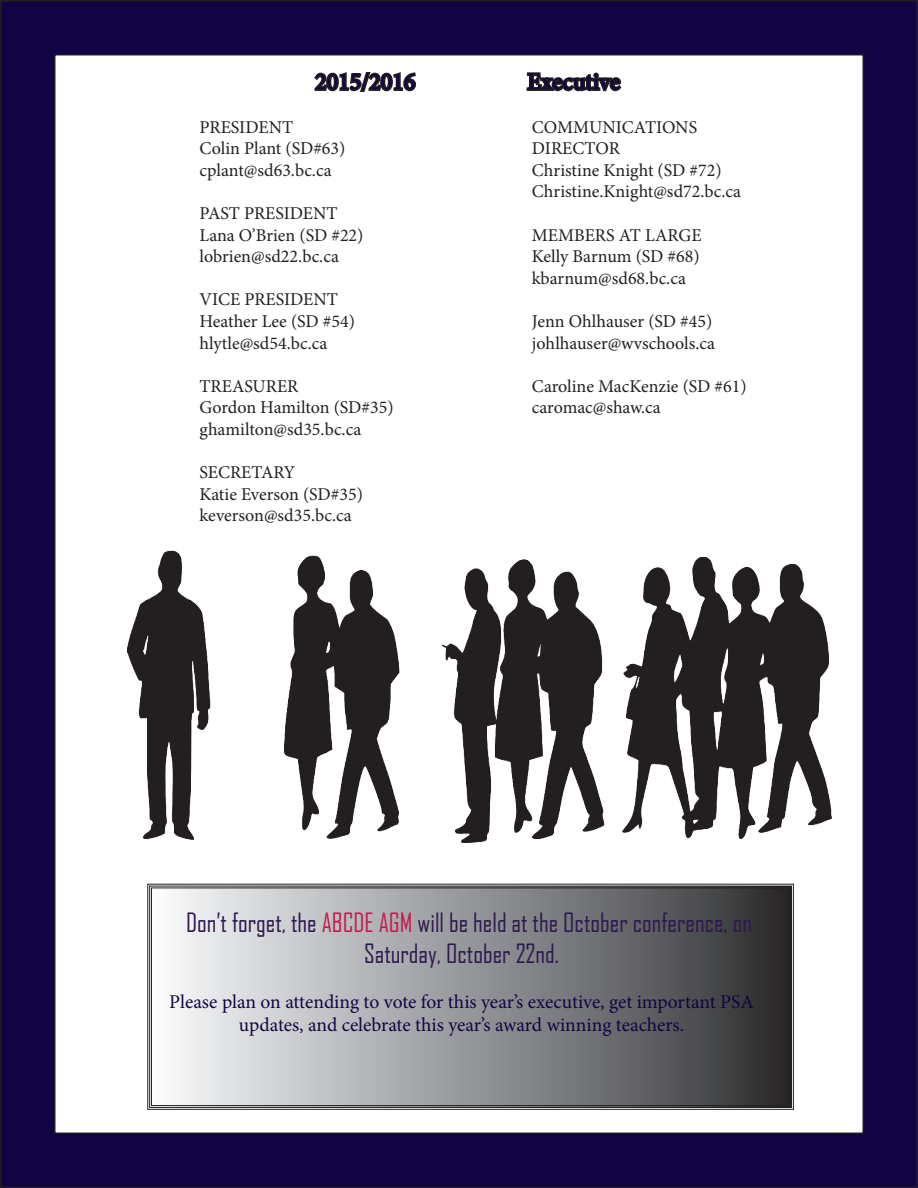
<style>
.page{position:relative;width:918px;height:1188px;background:#fff}
.page>*{position:absolute;margin:0;border:0;box-sizing:border-box;transform-origin:0 0}
.t1{font:25.5px/30.6px "Agency FB";color:#2e1a4e;text-align:center}
.t2{font:24px "Minion Pro";color:#120444}
.t3{font:19.5px/23.4px "Minion Pro";letter-spacing:-.005em;color:#120444;text-align:center}
.t4{font:18px "Minion Pro";color:#231f20}
.s1{color:#c11e4e}
</style>
<div class="page">
<div style="left:1px;top:1px;width:916px;height:1186px;background:#120444"></div>
<div style="left:55px;top:55px;width:808px;height:1078px;background:#fff"></div>
<svg style="left:314px;top:72px;width:103px;height:20px"></svg>
<svg style="left:526px;top:72px;width:96px;height:20px"></svg>
<img style="left:128px;top:551px;width:704px;height:291px">
<svg style="left:147px;top:883px;width:647px;height:227px;background:#949597"></svg>
<div style="left:149px;top:886px;width:643px;height:222px;border:1px solid #231f20"></div>
<div style="left:151px;top:888px;width:639px;height:218px;border:1px solid #231f20"></div>
<p class="t2" style="left:315px;top:66px;width:102px">2015/2016</p>
<p class="t4" style="left:200px;top:115px;width:95px">PRESIDENT</p>
<p class="t4" style="left:200px;top:136px;width:147px">Colin Plant (SD#63)</p>
<p class="t4" style="left:200px;top:158px;width:134px">cplant@sd63.bc.ca</p>
<p class="t4" style="left:200px;top:201px;width:140px">PAST PRESIDENT</p>
<p class="t4" style="left:200px;top:223px;width:166px">Lana O’Brien (SD #22)</p>
<p class="t4" style="left:200px;top:244px;width:141px">lobrien@sd22.bc.ca</p>
<p class="t4" style="left:200px;top:288px;width:140px">VICE PRESIDENT</p>
<p class="t4" style="left:200px;top:309px;width:157px">Heather Lee (SD #54)</p>
<p class="t4" style="left:200px;top:331px;width:129px">hlytle@sd54.bc.ca</p>
<p class="t4" style="left:200px;top:374px;width:100px">TREASURER</p>
<p class="t4" style="left:200px;top:396px;width:196px">Gordon Hamilton (SD#35)</p>
<p class="t4" style="left:200px;top:417px;width:163px">ghamilton@sd35.bc.ca</p>
<p class="t4" style="left:200px;top:460px;width:97px">SECRETARY</p>
<p class="t4" style="left:200px;top:482px;width:165px">Katie Everson (SD#35)</p>
<p class="t4" style="left:200px;top:504px;width:154px">keverson@sd35.bc.ca</p>
<p class="t2" style="left:527px;top:66px;width:94px">Executive</p>
<p class="t4" style="left:532px;top:115px;width:167px">COMMUNICATIONS</p>
<p class="t4" style="left:532px;top:136px;width:90px">DIRECTOR</p>
<p class="t4" style="left:532px;top:158px;width:191px">Christine Knight (SD #72)</p>
<p class="t4" style="left:532px;top:180px;width:211px">Christine.Knight@sd72.bc.ca</p>
<p class="t4" style="left:532px;top:223px;width:171px">MEMBERS AT LARGE</p>
<p class="t4" style="left:532px;top:244px;width:169px">Kelly Barnum (SD #68)</p>
<p class="t4" style="left:532px;top:266px;width:156px">kbarnum@sd68.bc.ca</p>
<p class="t4" style="left:532px;top:309px;width:182px">Jenn Ohlhauser (SD #45)</p>
<p class="t4" style="left:532px;top:331px;width:185px">johlhauser@wvschools.ca</p>
<p class="t4" style="left:532px;top:374px;width:216px">Caroline MacKenzie (SD #61)</p>
<p class="t4" style="left:532px;top:396px;width:130px">caromac@shaw.ca</p>
<p class="t1" style="left:186px;top:907px;width:568px">Don’t forget, the <span class="s1">ABCDE AGM</span> will be held at the October conference, on<br>Saturday, October 22nd.</p>
<p class="t3" style="left:169px;top:990px;width:586px">Please plan on attending to vote for this year’s executive, get important PSA updates, and celebrate this year’s award winning teachers.</p>
</div>
